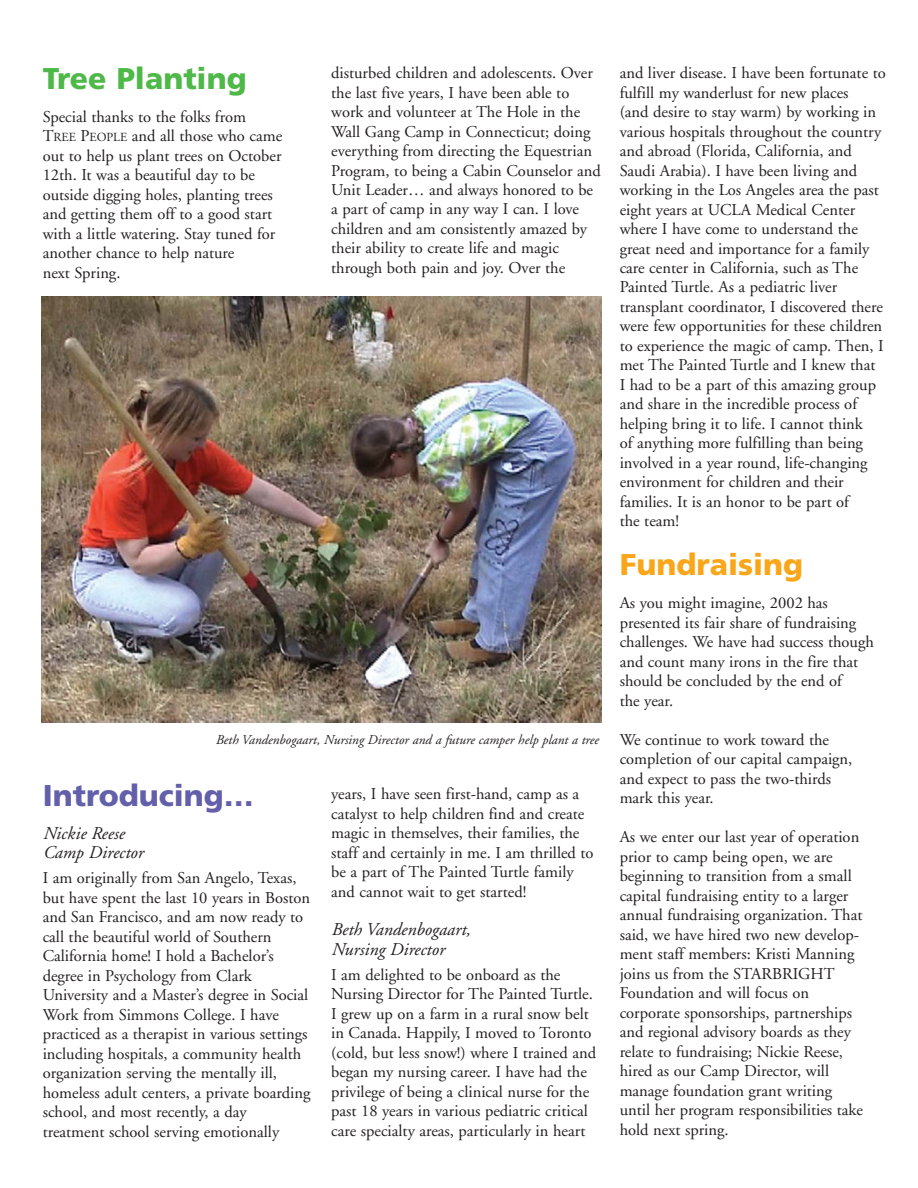
<style>
.page{position:relative;width:918px;height:1188px;background:#fff}
.page>*{position:absolute;margin:0;border:0;box-sizing:border-box;transform-origin:0 0}
.t1{font:900 30px "Frutiger";color:#4eb848}
.t2{font:900 30px "Frutiger";color:#635faa}
.t3{font:900 30px "Frutiger";color:#faa61a}
.t4{font:italic 18px/19.5px "Adobe Garamond";color:#231f20}
.t5{font:16.5px/19.5px "Adobe Garamond";color:#231f20}
.t6{font:italic 13.5px "Adobe Garamond";color:#231f20}
.s1{font-size:12.3px}
</style>
<div class="page">
<img style="left:41px;top:296px;width:560px;height:427px">
<h1 class="t1" style="left:43px;top:66px;width:206px">Tree Planting</h1>
<p class="t5" style="left:43px;top:108px;width:241px">Special thanks to the folks from<br>T<span class="s1">REE</span> P<span class="s1">EOPLE</span> and all those who came out to help us plant trees on October<br>12th. It was a beautiful day to be outside digging holes, planting trees and getting them off to a good start with a little watering. Stay tuned for another chance to help nature<br>next Spring.</p>
<p class="t5" style="left:331px;top:65px;width:271px">disturbed children and adolescents. Over the last five years, I have been able to work and volunteer at The Hole in the Wall Gang Camp in Connecticut; doing everything from directing the Equestrian Program, to being a Cabin Counselor and Unit Leader… and always honored to be a part of camp in any way I can. I love children and am consistently amazed by their ability to create life and magic through both pain and joy. Over the</p>
<p class="t6" style="left:215px;top:735px;width:385px">Beth Vandenbogaart, Nursing Director and a future camper help plant a tree</p>
<h1 class="t2" style="left:43px;top:783px;width:213px">Introducing…</h1>
<p class="t4" style="left:43px;top:825px;width:102px">Nickie Reese<br>Camp Director</p>
<p class="t5" style="left:43px;top:870px;width:269px">I am originally from San Angelo, Texas, but have spent the last 10 years in Boston and San Francisco, and am now ready to call the beautiful world of Southern California home! I hold a Bachelor’s degree in Psychology from Clark University and a Master’s degree in Social Work from Simmons College. I have practiced as a therapist in various settings including hospitals, a community health organization serving the mentally ill, homeless adult centers, a private boarding school, and most recently, a day treatment school serving emotionally</p>
<p class="t5" style="left:331px;top:786px;width:264px">years, I have seen first-hand, camp as a catalyst to help children find and create magic in themselves, their families, the staff and certainly in me. I am thrilled to be a part of The Painted Turtle family and cannot wait to get started!</p>
<p class="t4" style="left:331px;top:922px;width:141px">Beth Vandenbogaart,<br>Nursing Director</p>
<p class="t5" style="left:331px;top:966px;width:266px">I am delighted to be onboard as the Nursing Director for The Painted Turtle.<br>I grew up on a farm in a rural snow belt in Canada. Happily, I moved to Toronto (cold, but less snow!) where I trained and began my nursing career. I have had the privilege of being a clinical nurse for the past 18 years in various pediatric critical care specialty areas, particularly in heart</p>
<p class="t5" style="left:620px;top:65px;width:268px">and liver disease. I have been fortunate to fulfill my wanderlust for new places<br>(and desire to stay warm) by working in various hospitals throughout the country and abroad (Florida, California, and Saudi Arabia). I have been living and working in the Los Angeles area the past eight years at UCLA Medical Center where I have come to understand the great need and importance for a family care center in California, such as The Painted Turtle. As a pediatric liver transplant coordinator, I discovered there were few opportunities for these children to experience the magic of camp. Then, I met The Painted Turtle and I knew that<br>I had to be a part of this amazing group and share in the incredible process of helping bring it to life. I cannot think<br>of anything more fulfilling than being involved in a year round, life-changing environment for children and their families. It is an honor to be part of<br>the team!</p>
<h1 class="t3" style="left:620px;top:553px;width:185px">Fundraising</h1>
<p class="t5" style="left:620px;top:595px;width:256px">As you might imagine, 2002 has presented its fair share of fundraising challenges. We have had success though and count many irons in the fire that should be concluded by the end of<br>the year.</p>
<p class="t5" style="left:620px;top:731px;width:234px">We continue to work toward the completion of our capital campaign, and expect to pass the two-thirds mark this year.</p>
<p class="t5" style="left:620px;top:829px;width:245px">As we enter our last year of operation prior to camp being open, we are beginning to transition from a small capital fundraising entity to a larger annual fundraising organization. That said, we have hired two new develop&shy;ment staff members: Kristi Manning joins us from the STARBRIGHT Foundation and will focus on corporate sponsorships, partnerships and regional advisory boards as they relate to fundraising; Nickie Reese, hired as our Camp Director, will manage foundation grant writing until her program responsibilities take hold next spring.</p>
</div>
